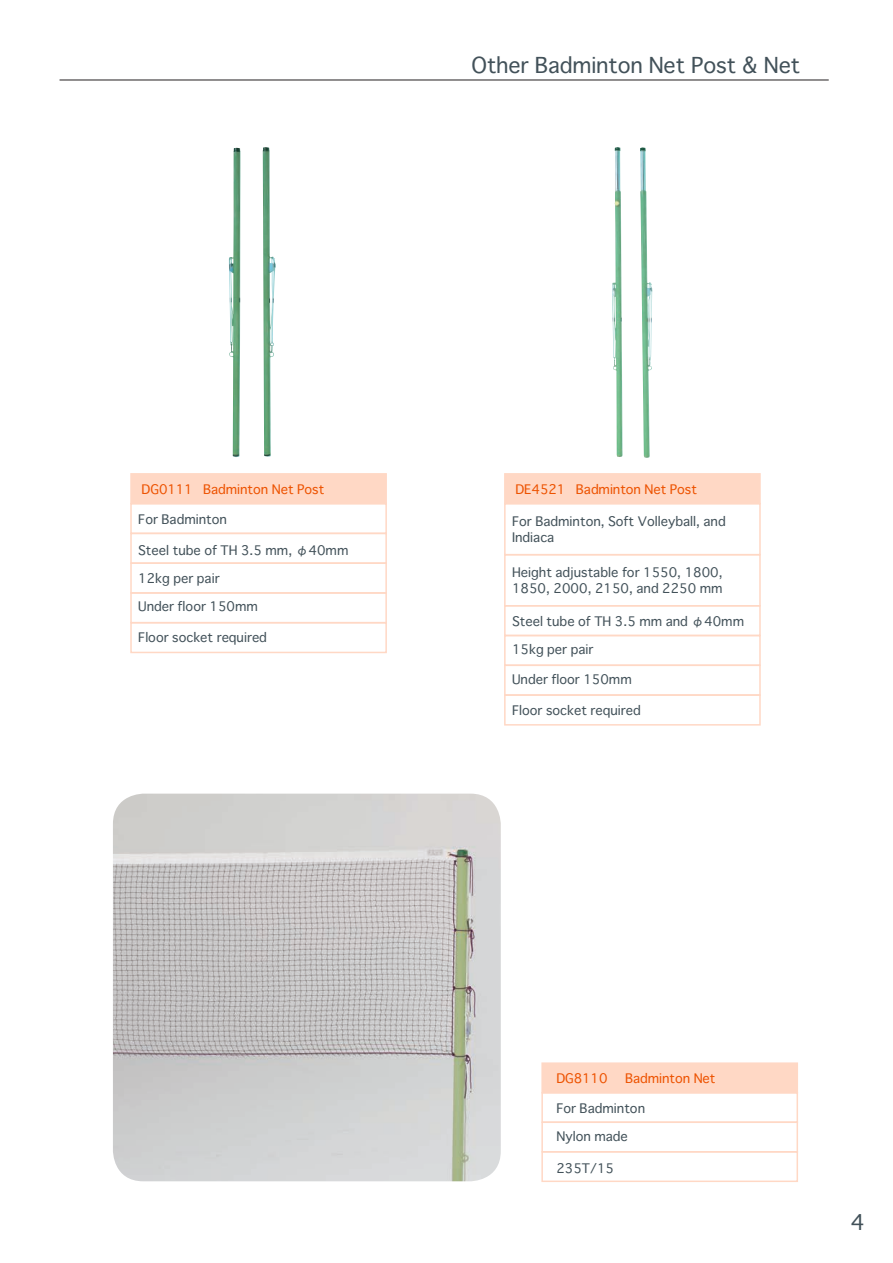
<style>
.page{position:relative;width:893px;height:1263px;background:#fff}
.page>*{position:absolute;margin:0;border:0;box-sizing:border-box;transform-origin:0 0}
.t1{font:21.3px "Osaka";letter-spacing:-.005em;color:#425159}
.t2{font:21px "Osaka";color:#425159}
.t3{font:12.75px/16.5px "Osaka";color:#425159}
.t4{font:12.75px "Osaka";letter-spacing:-.005em;color:#ed5200}
</style>
<div class="page">
<hr style="left:60px;top:80px;width:769px;height:1px;background:#231f20">
<div style="left:541px;top:1062px;width:257px;height:31px;background:#ffd8c5;border:2px solid #ffd8c5"></div>
<div style="left:541px;top:1092px;width:257px;height:31px;border:2px solid #ffd8c5"></div>
<div style="left:541px;top:1121px;width:257px;height:31px;border:2px solid #ffd8c5"></div>
<div style="left:541px;top:1151px;width:257px;height:31px;border:2px solid #ffd8c5"></div>
<div style="left:130px;top:473px;width:257px;height:31px;background:#ffd8c5"></div>
<div style="left:130px;top:503px;width:257px;height:31px;border:2px solid #ffd8c5"></div>
<div style="left:130px;top:533px;width:257px;height:31px;border:2px solid #ffd8c5"></div>
<div style="left:130px;top:562px;width:257px;height:32px;border:2px solid #ffd8c5"></div>
<div style="left:130px;top:592px;width:257px;height:31px;border:2px solid #ffd8c5"></div>
<div style="left:130px;top:622px;width:257px;height:31px;border:2px solid #ffd8c5"></div>
<div style="left:504px;top:473px;width:257px;height:31px;background:#ffd8c5"></div>
<div style="left:504px;top:694px;width:257px;height:31px;border:2px solid #ffd8c5"></div>
<div style="left:504px;top:503px;width:257px;height:52px;border:2px solid #ffd8c5"></div>
<div style="left:504px;top:554px;width:257px;height:52px;border:2px solid #ffd8c5"></div>
<div style="left:504px;top:635px;width:257px;height:31px;border:2px solid #ffd8c5"></div>
<div style="left:504px;top:664px;width:257px;height:32px;border:2px solid #ffd8c5"></div>
<div style="left:504px;top:605px;width:257px;height:31px;border:2px solid #ffd8c5"></div>
<img style="left:113px;top:794px;width:388px;height:387px">
<img style="left:229px;top:147px;width:47px;height:310px">
<img style="left:612px;top:147px;width:40px;height:311px">
<h1 class="t1" style="left:471px;top:51px;width:330px">Other Badminton Net Post &amp; Net</h1>
<p class="t4" style="left:142px;top:481px;width:184px">DG0111 Badminton Net Post</p>
<p class="t3" style="left:138px;top:511px;width:90px">For Badminton</p>
<p class="t3" style="left:138px;top:542px;width:212px">Steel tube of TH 3.5 mm, φ40mm</p>
<p class="t3" style="left:138px;top:570px;width:83px">12kg per pair</p>
<p class="t3" style="left:138px;top:598px;width:121px">Under floor 150mm</p>
<p class="t3" style="left:138px;top:629px;width:130px">Floor socket required</p>
<p class="t4" style="left:515px;top:481px;width:183px">DE4521 Badminton Net Post</p>
<p class="t3" style="left:512px;top:512px;width:215px">For Badminton, Soft Volleyball, and<br>Indiaca</p>
<p class="t3" style="left:512px;top:563px;width:212px">Height adjustable for 1550, 1800,<br>1850, 2000, 2150, and 2250 mm</p>
<p class="t3" style="left:512px;top:613px;width:233px">Steel tube of TH 3.5 mm and φ40mm</p>
<p class="t3" style="left:512px;top:641px;width:83px">15kg per pair</p>
<p class="t3" style="left:512px;top:671px;width:121px">Under floor 150mm</p>
<p class="t3" style="left:512px;top:702px;width:130px">Floor socket required</p>
<p class="t4" style="left:556px;top:1070px;width:53px">DG8110</p>
<p class="t4" style="left:625px;top:1070px;width:92px">Badminton Net</p>
<p class="t3" style="left:556px;top:1094px;width:90px;line-height:27.9px">For Badminton<br>Nylon made</p>
<p class="t3" style="left:556px;top:1160px;width:59px">235T/15</p>
<h2 class="t2" style="left:850px;top:1209px;width:16px">4</h2>
</div>
